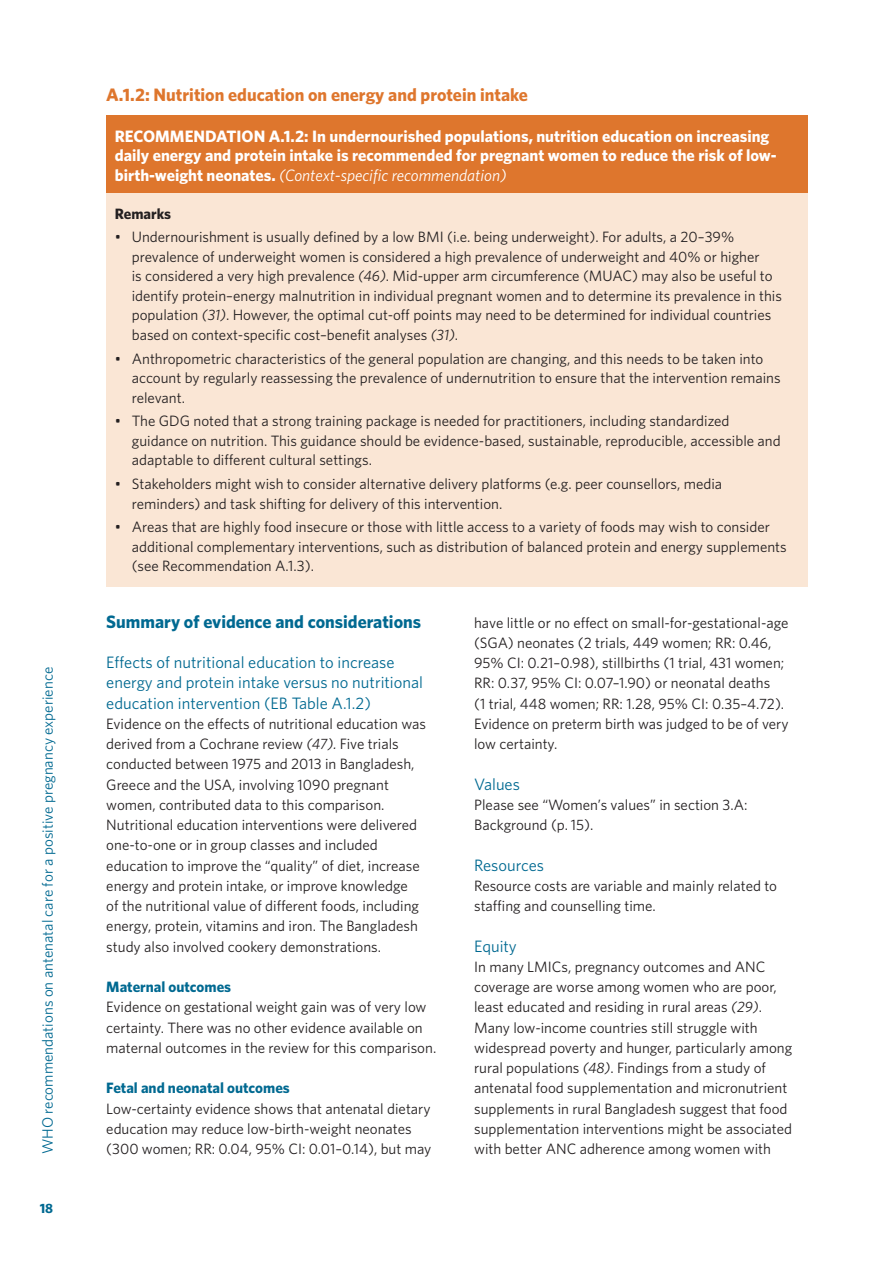
<style>
.page{position:relative;width:893px;height:1263px;background:#fff}
.page>*{position:absolute;margin:0;border:0;box-sizing:border-box;transform-origin:0 0}
.heading_level_2_abov{font:700 18px "Whitney";color:#de762d}
.heading_level_2{font:700 18px "Whitney";color:#006991}
.recommendations_-_he{font:700 16.5px/19.8px "Whitney";color:#fff}
.heading_level_3{font:16.5px/20.2px "Whitney";color:#006991}
.body{font:15px/20.2px "Whitney";color:#231f20}
.t1{font:15px "Whitney";color:#006991}
.heading_level_4__int{font:700 15px "Whitney";color:#006991}
.table_body{font:700 15px "Whitney";color:#231f20}
.t2{font:700 13.5px "Whitney";color:#006991}
.s1{font-weight:400;font-style:italic}
.s2{font-style:italic}
</style>
<div class="page">
<div style="left:106px;top:116px;width:702px;height:78px;background:#de762d"></div>
<div style="left:106px;top:194px;width:702px;height:393px;background:#fae6d5"></div>
<p class="t1" style="left:38px;top:1154px;width:489px;rotate:-90deg">WHO recommendations on antenatal care for a positive pregnancy experience</p>
<p class="t2" style="left:40px;top:1199px;width:15px">18</p>
<p class="heading_level_2_abov" style="left:106px;top:83px;width:423px">A.1.2: Nutrition education on energy and protein intake</p>
<p class="recommendations_-_he" style="left:115px;top:125px;width:663px">RECOMMENDATION A.1.2: In undernourished populations, nutrition education on increasing daily energy and protein intake is recommended for pregnant women to reduce the risk of low&shy;birth-weight neonates. <span class="s1">(Context-specific recommendation)</span></p>
<p class="table_body" style="left:115px;top:203px;width:58px">Remarks</p>
<p class="body" style="left:132px;top:227px;width:652px;line-height:19.5px;text-indent:-17px">• Undernourishment is usually defined by a low BMI (i.e. being underweight). For adults, a 20–39% prevalence of underweight women is considered a high prevalence of underweight and 40% or higher<br>is considered a very high prevalence <span class="s2">(46)</span>. Mid-upper arm circumference (MUAC) may also be useful to identify protein–energy malnutrition in individual pregnant women and to determine its prevalence in this population <span class="s2">(31)</span>. However, the optimal cut-off points may need to be determined for individual countries based on context-specific cost–benefit analyses <span class="s2">(31)</span>.</p>
<p class="body" style="left:132px;top:348px;width:650px;line-height:19.5px;text-indent:-17px">• Anthropometric characteristics of the general population are changing, and this needs to be taken into account by regularly reassessing the prevalence of undernutrition to ensure that the intervention remains relevant.</p>
<p class="body" style="left:132px;top:411px;width:650px;line-height:19.5px;text-indent:-17px">• The GDG noted that a strong training package is needed for practitioners, including standardized guidance on nutrition. This guidance should be evidence-based, sustainable, reproducible, accessible and adaptable to different cultural settings.</p>
<p class="body" style="left:132px;top:474px;width:592px;line-height:19.5px;text-indent:-17px">• Stakeholders might wish to consider alternative delivery platforms (e.g. peer counsellors, media reminders) and task shifting for delivery of this intervention.</p>
<p class="body" style="left:132px;top:517px;width:656px;line-height:19.5px;text-indent:-17px">• Areas that are highly food insecure or those with little access to a variety of foods may wish to consider additional complementary interventions, such as distribution of balanced protein and energy supplements (see Recommendation A.1.3).</p>
<p class="heading_level_2" style="left:106px;top:609px;width:316px">Summary of evidence and considerations</p>
<p class="heading_level_3" style="left:106px;top:652px;width:318px">Effects of nutritional education to increase energy and protein intake versus no nutritional education intervention (EB Table A.1.2)</p>
<p class="body" style="left:106px;top:713px;width:321px">Evidence on the effects of nutritional education was derived from a Cochrane review <span class="s2">(47).</span> Five trials conducted between 1975 and 2013 in Bangladesh, Greece and the USA, involving 1090 pregnant women, contributed data to this comparison.<br>Nutritional education interventions were delivered one-to-one or in group classes and included education to improve the “quality” of diet, increase energy and protein intake, or improve knowledge<br>of the nutritional value of different foods, including energy, protein, vitamins and iron. The Bangladesh study also involved cookery demonstrations.</p>
<p class="heading_level_4__int" style="left:106px;top:977px;width:126px">Maternal outcomes</p>
<p class="body" style="left:106px;top:997px;width:331px">Evidence on gestational weight gain was of very low certainty. There was no other evidence available on maternal outcomes in the review for this comparison.</p>
<p class="heading_level_4__int" style="left:106px;top:1078px;width:185px">Fetal and neonatal outcomes</p>
<p class="body" style="left:106px;top:1098px;width:327px">Low-certainty evidence shows that antenatal dietary education may reduce low-birth-weight neonates (300 women; RR: 0.04, 95% CI: 0.01–0.14), but may</p>
<p class="body" style="left:474px;top:612px;width:316px">have little or no effect on small-for-gestational-age (SGA) neonates (2 trials, 449 women; RR: 0.46, 95% CI: 0.21–0.98), stillbirths (1 trial, 431 women; RR: 0.37, 95% CI: 0.07–1.90) or neonatal deaths<br>(1 trial, 448 women; RR: 1.28, 95% CI: 0.35–4.72).<br>Evidence on preterm birth was judged to be of very low certainty.</p>
<p class="heading_level_3" style="left:474px;top:773px;width:47px">Values</p>
<p class="body" style="left:474px;top:794px;width:275px">Please see “Women’s values” in section 3.A:<br>Background (p. 15).</p>
<p class="heading_level_3" style="left:474px;top:854px;width:71px">Resources</p>
<p class="body" style="left:474px;top:875px;width:304px">Resource costs are variable and mainly related to staffing and counselling time.</p>
<p class="heading_level_3" style="left:474px;top:935px;width:44px">Equity</p>
<p class="body" style="left:474px;top:956px;width:320px">In many LMICs, pregnancy outcomes and ANC coverage are worse among women who are poor, least educated and residing in rural areas <span class="s2">(29)</span>.<br>Many low-income countries still struggle with widespread poverty and hunger, particularly among rural populations <span class="s2">(48)</span>. Findings from a study of antenatal food supplementation and micronutrient supplements in rural Bangladesh suggest that food supplementation interventions might be associated with better ANC adherence among women with</p>
</div>
